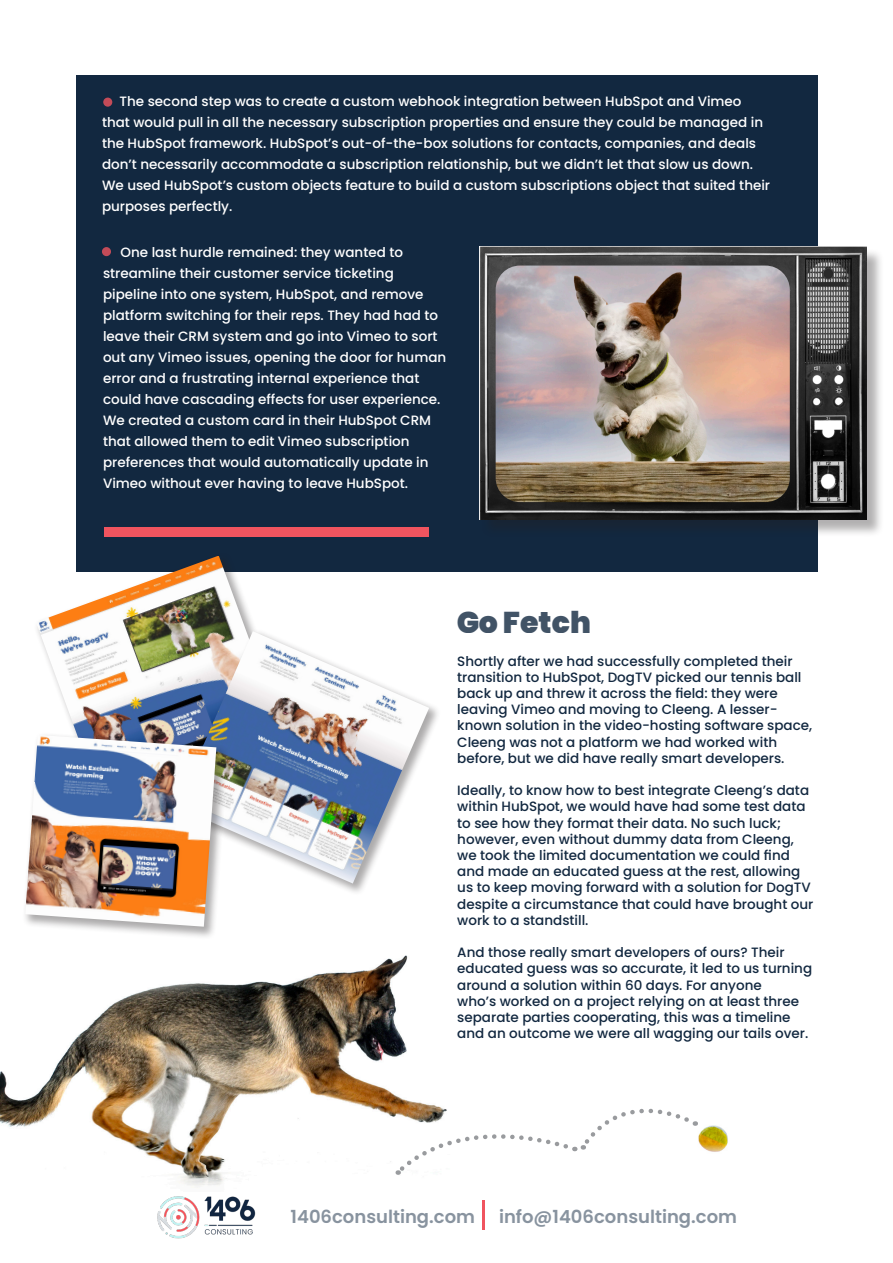
<style>
.page{position:relative;width:893px;height:1263px;background:#fff}
.page>*{position:absolute;margin:0;border:0;box-sizing:border-box;transform-origin:0 0}
.t1{font:900 30px "Poppins";color:#122840}
.t2{font:600 18px "Poppins";color:#88939f}
.Paragraph_Style_8{font:500 13.5px/21px "Poppins";color:#fff}
.Paragraph_Style_11{font:500 13.5px/16.2px "Poppins";color:#122840}
</style>
<div class="page">
<img style="left:0;top:955px;width:408px;height:231px">
<div style="left:76px;top:76px;width:741px;height:496px;background:#122840"></div>
<svg style="left:103px;top:98px;width:9px;height:9px"></svg>
<div style="left:104px;top:527px;width:324px;height:9px;background:#f0545f"></div>
<img style="left:157px;top:1196px;width:99px;height:43px">
<hr style="left:483px;top:1200px;width:2px;height:30px;background:#f0545f">
<svg style="left:102px;top:247px;width:9px;height:9px"></svg>
<div style="left:481px;top:248px;width:403px;height:289px;background:#231f20;opacity:.35"></div>
<img style="left:480px;top:247px;width:386px;height:272px">
<img style="left:496px;top:266px;width:294px;height:236px">
<img style="left:697px;top:1124px;width:31px;height:28px">
<div style="left:33px;top:553px;width:261px;height:254px;background:#231f20;opacity:.38"></div>
<img style="left:36px;top:556px;width:245px;height:176px">
<div style="left:174px;top:628px;width:268px;height:268px;background:#231f20;opacity:.38"></div>
<img style="left:176px;top:631px;width:253px;height:252px">
<div style="left:22px;top:732px;width:207px;height:207px;background:#231f20;opacity:.38"></div>
<img style="left:25px;top:735px;width:191px;height:192px">
<svg style="left:395px;top:1097px;width:301px;height:79px"></svg>
<p class="Paragraph_Style_8" style="left:102px;top:91px;width:670px;text-indent:18px">The second step was to create a custom webhook integration between HubSpot and Vimeo that would pull in all the necessary subscription properties and ensure they could be managed in the HubSpot framework. HubSpot’s out-of-the-box solutions for contacts, companies, and deals don’t necessarily accommodate a subscription relationship, but we didn’t let that slow us down.<br>We used HubSpot’s custom objects feature to build a custom subscriptions object that suited their purposes perfectly.</p>
<p class="Paragraph_Style_8" style="left:103px;top:241px;width:345px;text-indent:18px">One last hurdle remained: they wanted to streamline their customer service ticketing pipeline into one system, HubSpot, and remove platform switching for their reps. They had had to leave their CRM system and go into Vimeo to sort out any Vimeo issues, opening the door for human error and a frustrating internal experience that could have cascading effects for user experience.<br>We created a custom card in their HubSpot CRM that allowed them to edit Vimeo subscription preferences that would automatically update in Vimeo without ever having to leave HubSpot.</p>
<h1 class="t1" style="left:456px;top:605px;width:136px">Go Fetch</h1>
<p class="Paragraph_Style_11" style="left:457px;top:653px;width:356px">Shortly after we had successfully completed their transition to HubSpot, DogTV picked our tennis ball back up and threw it across the field: they were leaving Vimeo and moving to Cleeng. A lesser&shy;known solution in the video-hosting software space, Cleeng was not a platform we had worked with before, but we did have really smart developers.</p>
<p class="Paragraph_Style_11" style="left:457px;top:782px;width:358px">Ideally, to know how to best integrate Cleeng’s data within HubSpot, we would have had some test data to see how they format their data. No such luck; however, even without dummy data from Cleeng, we took the limited documentation we could find and made an educated guess at the rest, allowing us to keep moving forward with a solution for DogTV despite a circumstance that could have brought our work to a standstill.</p>
<p class="Paragraph_Style_11" style="left:457px;top:944px;width:356px">And those really smart developers of ours? Their educated guess was so accurate, it led to us turning around a solution within 60 days. For anyone<br>who’s worked on a project relying on at least three separate parties cooperating, this was a timeline and an outcome we were all wagging our tails over.</p>
<p class="t2" style="left:291px;top:1206px;width:186px">1406consulting.com</p>
<p class="t2" style="left:499px;top:1206px;width:239px">info@1406consulting.com</p>
</div>
